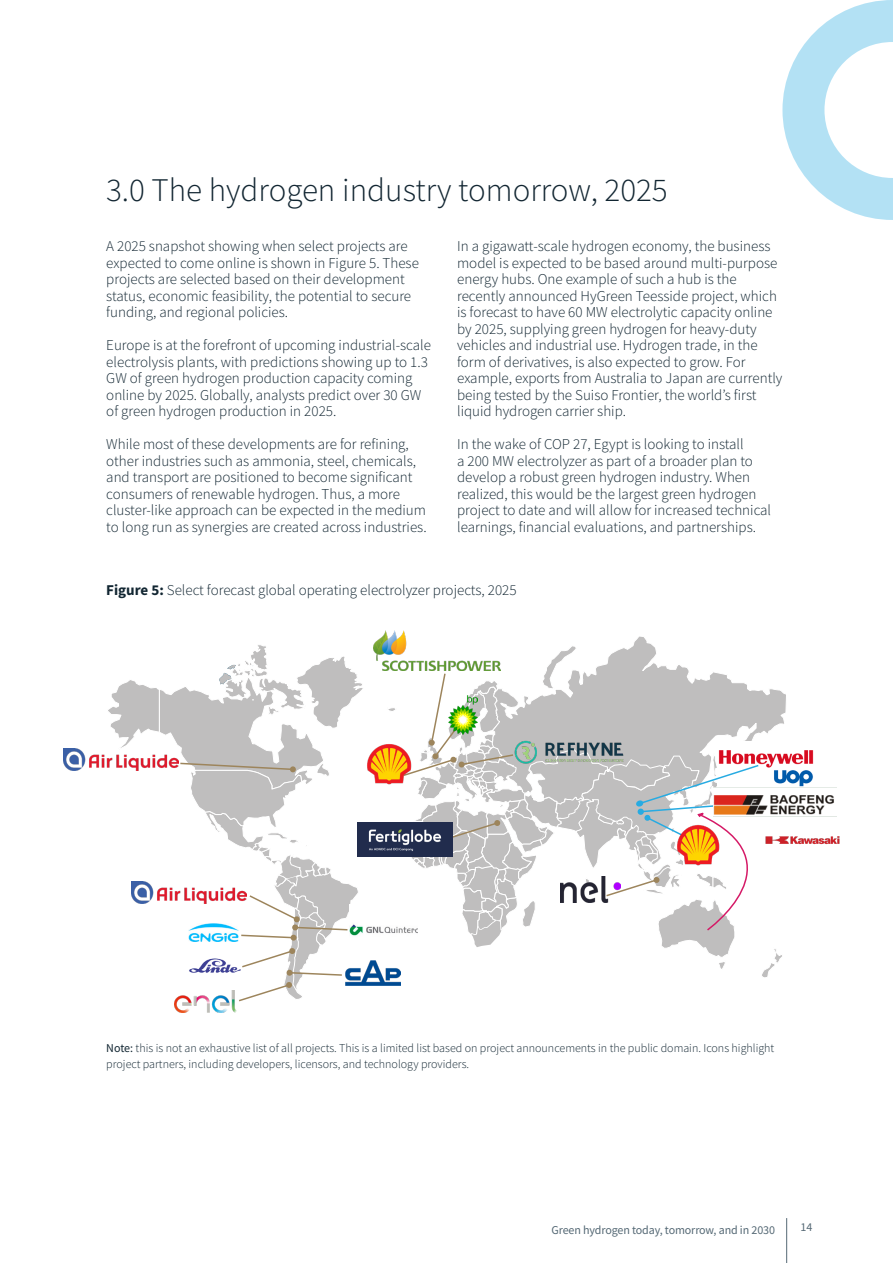
<style>
.page{position:relative;width:893px;height:1263px;background:#fff}
.page>*{position:absolute;margin:0;border:0;box-sizing:border-box;transform-origin:0 0}
.Heading_2{font:300 33px "Source Sans Pro";color:#122632}
.t1{font:300 15px/16.5px "Source Sans Pro";color:#122632}
.t2{font:300 12px/16.5px "Source Sans Pro";color:#122632}
.t3{font:12px "Source Sans Pro";letter-spacing:-.01em;color:#556975}
.s1{font-weight:700}
.s2{font-weight:400}
</style>
<div class="page">
<svg style="left:782px;top:0;width:111px;height:220px"></svg>
<img style="left:64px;top:748px;width:43px;height:22px">
<img style="left:175px;top:1002px;width:62px;height:10px">
<img style="left:366px;top:926px;width:16px;height:7px">
<img style="left:364px;top:960px;width:36px;height:25px">
<img style="left:374px;top:631px;width:33px;height:30px">
<img style="left:367px;top:745px;width:15px;height:39px">
<img style="left:364px;top:822px;width:18px;height:34px">
<svg style="left:107px;top:645px;width:257px;height:357px"></svg>
<img style="left:801px;top:750px;width:13px;height:36px">
<img style="left:801px;top:786px;width:35px;height:31px">
<svg style="left:382px;top:645px;width:419px;height:334px"></svg>
<img style="left:449px;top:696px;width:29px;height:38px">
<img style="left:763px;top:832px;width:77px;height:15px">
<hr style="left:786px;top:1218px;width:1px;height:45px;background:#556975">
<p class="Heading_2" style="left:106px;top:170px;width:563px">3.0 The hydrogen industry tomorrow, 2025</p>
<p class="t1" style="left:106px;top:238px;width:314px">A 2025 snapshot showing when select projects are expected to come online is shown in Figure 5. These projects are selected based on their development status, economic feasibility, the potential to secure funding, and regional policies.</p>
<p class="t1" style="left:106px;top:337px;width:326px">Europe is at the forefront of upcoming industrial-scale electrolysis plants, with predictions showing up to 1.3<br>GW of green hydrogen production capacity coming online by 2025. Globally, analysts predict over 30 GW of green hydrogen production in 2025.</p>
<p class="t1" style="left:106px;top:436px;width:322px">While most of these developments are for refining, other industries such as ammonia, steel, chemicals, and transport are positioned to become significant consumers of renewable hydrogen. Thus, a more cluster-like approach can be expected in the medium to long run as synergies are created across industries.</p>
<p class="t1" style="left:457px;top:238px;width:327px">In a gigawatt-scale hydrogen economy, the business model is expected to be based around multi-purpose energy hubs. One example of such a hub is the recently announced HyGreen Teesside project, which is forecast to have 60 MW electrolytic capacity online by 2025, supplying green hydrogen for heavy-duty vehicles and industrial use. Hydrogen trade, in the form of derivatives, is also expected to grow. For example, exports from Australia to Japan are currently being tested by the Suiso Frontier, the world’s first liquid hydrogen carrier ship.</p>
<p class="t1" style="left:457px;top:436px;width:316px">In the wake of COP 27, Egypt is looking to install<br>a 200 MW electrolyzer as part of a broader plan to develop a robust green hydrogen industry. When realized, this would be the largest green hydrogen project to date and will allow for increased technical learnings, financial evaluations, and partnerships.</p>
<p class="t1" style="left:106px;top:581px;width:412px"><span class="s1">Figure 5:</span> Select forecast global operating electrolyzer projects, 2025</p>
<p class="t2" style="left:106px;top:1039px;width:670px"><span class="s2">Note:</span> this is not an exhaustive list of all projects. This is a limited list based on project announcements in the public domain. Icons highlight project partners, including developers, licensors, and technology providers.</p>
<p class="t3" style="left:551px;top:1223px;width:225px">Green hydrogen today, tomorrow, and in 2030</p>
<p class="t3" style="left:800px;top:1219px;width:13px">14</p>
</div>
